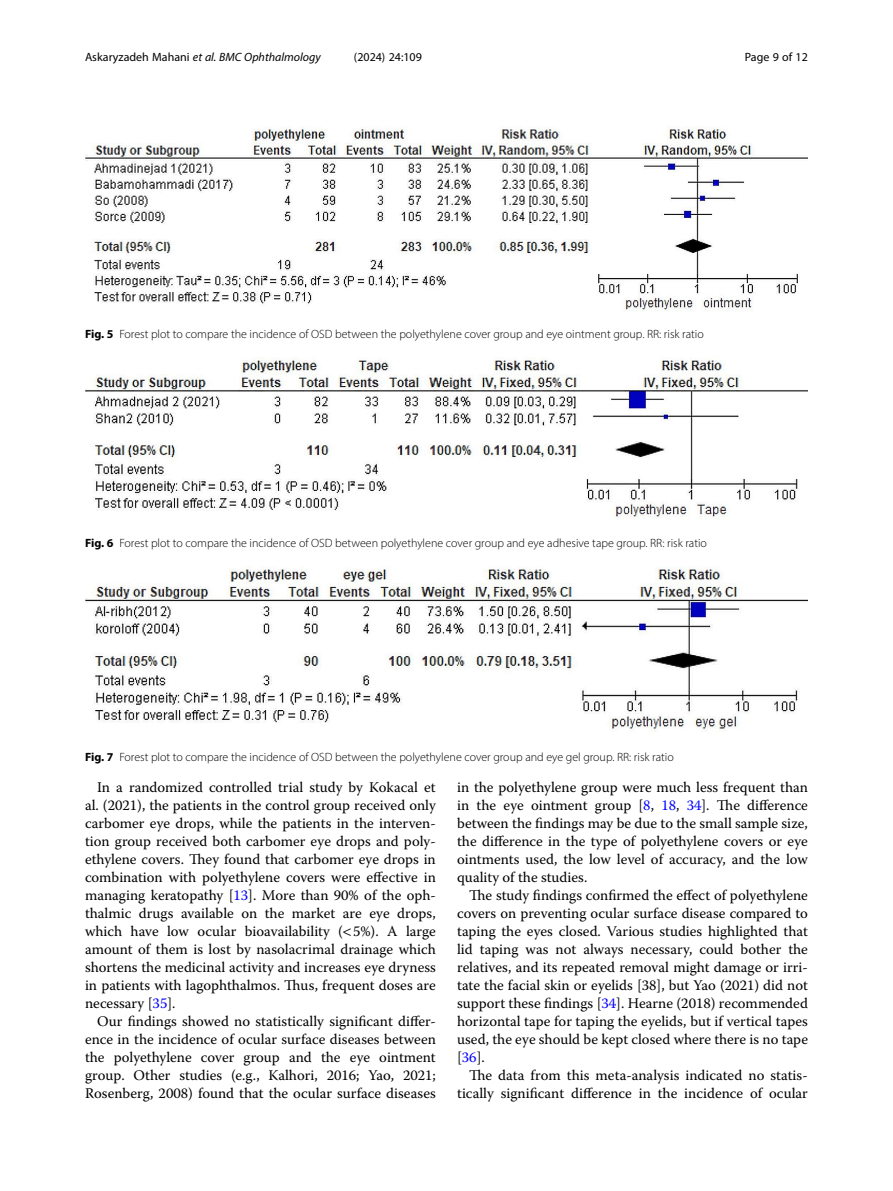
<style>
.page{position:relative;width:893px;height:1191px;background:#fff}
.page>*{position:absolute;margin:0;border:0;box-sizing:border-box;transform-origin:0 0}
.Body_Text_Indent{font:14.7px/18px "Warnock Pro";color:#000;text-align:justify}
.Figure_Caption{font:300 12px "Myriad Pro";color:#000}
.t1{font:italic 12px "Myriad Pro";color:#000}
.t2{font:12px "Myriad Pro";color:#000}
.s1{font-style:normal}
.s2{font-weight:700}
.s3{color:#00f}
</style>
<div class="page">
<img style="left:85px;top:566px;width:723px;height:166px">
<img style="left:85px;top:358px;width:723px;height:161px">
<img style="left:85px;top:126px;width:723px;height:185px">
<p class="t1" style="left:85px;top:50px;width:237px"><span class="s1">Askaryzadeh Mahani</span> et al. BMC Ophthalmology</p>
<p class="t2" style="left:354px;top:50px;width:70px">(2024) 24:109</p>
<p class="t2" style="left:745px;top:50px;width:65px">Page 9 of 12</p>
<p class="Figure_Caption" style="left:85px;top:327px;width:620px"><span class="s2">Fig. 5</span> Forest plot to compare the incidence of OSD between the polyethylene cover group and eye ointment group. RR: risk ratio</p>
<p class="Figure_Caption" style="left:85px;top:535px;width:623px"><span class="s2">Fig. 6</span> Forest plot to compare the incidence of OSD between polyethylene cover group and eye adhesive tape group. RR: risk ratio</p>
<p class="Figure_Caption" style="left:85px;top:750px;width:590px"><span class="s2">Fig. 7</span> Forest plot to compare the incidence of OSD between the polyethylene cover group and eye gel group. RR: risk ratio</p>
<p class="Body_Text_Indent" style="left:85px;top:778px;width:352px;text-indent:12px">In a randomized controlled trial study by Kokacal et al. (2021), the patients in the control group received only carbomer eye drops, while the patients in the interven&shy;tion group received both carbomer eye drops and poly&shy;ethylene covers. They found that carbomer eye drops in combination with polyethylene covers were effective in managing keratopathy [<span class="s3">13</span>]. More than 90% of the oph&shy;thalmic drugs available on the market are eye drops, which have low ocular bioavailability ( 5%). A large amount of them is lost by nasolacrimal drainage which shortens the medicinal activity and increases eye dryness in patients with lagophthalmos. Thus, frequent doses are necessary [<span class="s3">35</span>].</p>
<p class="Body_Text_Indent" style="left:85px;top:1012px;width:352px;text-indent:12px">Our findings showed no statistically significant differ&shy;ence in the incidence of ocular surface diseases between the polyethylene cover group and the eye ointment group. Other studies (e.g., Kalhori, 2016; Yao, 2021; Rosenberg, 2008) found that the ocular surface diseases</p>
<p class="Body_Text_Indent" style="left:457px;top:778px;width:352px">in the polyethylene group were much less frequent than in the eye ointment group [<span class="s3">8</span>, <span class="s3">18</span>, <span class="s3">34</span>]. The difference between the findings may be due to the small sample size, the difference in the type of polyethylene covers or eye ointments used, the low level of accuracy, and the low quality of the studies.</p>
<p class="Body_Text_Indent" style="left:457px;top:886px;width:352px;text-indent:12px">The study findings confirmed the effect of polyethylene covers on preventing ocular surface disease compared to taping the eyes closed. Various studies highlighted that lid taping was not always necessary, could bother the relatives, and its repeated removal might damage or irri&shy;tate the facial skin or eyelids [38], but Yao (2021) did not support these findings [<span class="s3">34</span>]. Hearne (2018) recommended horizontal tape for taping the eyelids, but if vertical tapes used, the eye should be kept closed where there is no tape [<span class="s3">36</span>].</p>
<p class="Body_Text_Indent" style="left:457px;top:1066px;width:352px;text-align:right">The data from this meta-analysis indicated no statis&shy;tically significant difference in the incidence of ocular</p>
</div>
